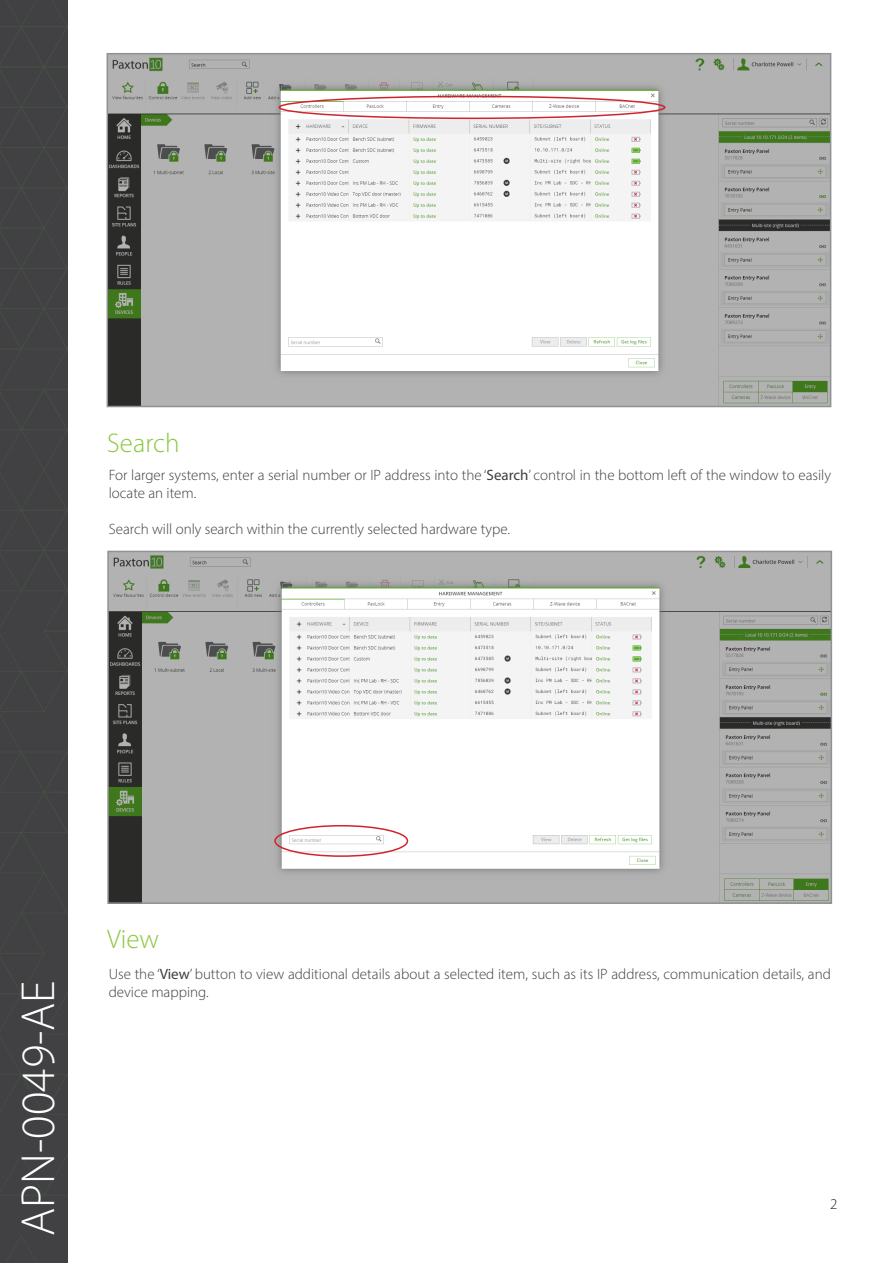
<style>
.page{position:relative;width:893px;height:1263px;background:#fff}
.page>*{position:absolute;margin:0;border:0;box-sizing:border-box;transform-origin:0 0}
.t1{font:300 48px "Myriad Pro";color:#fff}
.t2{font:300 27px "Myriad Pro";color:#8bc63e}
.t3{font:300 15px/18px "Myriad Pro";color:#3e3e3f}
.t4{font:300 15px "Myriad Pro";color:#231f20}
.s1{font-weight:400}
</style>
<div class="page">
<div style="left:0;top:0;width:67px;height:1263px;background:#414042"></div>
<svg style="left:6px;top:1235px;width:31px;height:28px"></svg>
<svg style="left:0;top:0;width:67px;height:1196px"></svg>
<img style="left:110px;top:56px;width:718px;height:348px">
<div style="left:107px;top:53px;width:724px;height:354px;border:2px solid #8f9194"></div>
<img style="left:110px;top:554px;width:719px;height:347px">
<div style="left:107px;top:551px;width:725px;height:353px;border:2px solid #8f9194"></div>
<div style="left:279px;top:96px;width:386px;height:23px;border:2px solid #d1232a;border-radius:50%"></div>
<div style="left:274px;top:825px;width:134px;height:32px;border:2px solid #d1232a;border-radius:50%"></div>
<p class="t2" style="left:107px;top:427px;width:74px">Search</p>
<p class="t3" style="left:109px;top:466px;width:724px">For larger systems, enter a serial number or IP address into the ‘<span class="s1">Search</span>’ control in the bottom left of the window to easily locate an item.</p>
<p class="t3" style="left:109px;top:520px;width:403px">Search will only search within the currently selected hardware type.</p>
<h1 class="t1" style="left:9px;top:1236px;width:257px;rotate:-90deg">APN-0049-AE</h1>
<p class="t2" style="left:107px;top:923px;width:53px">View</p>
<p class="t3" style="left:109px;top:964px;width:724px">Use the ‘<span class="s1">View</span>’ button to view additional details about a selected item, such as its IP address, communication details, and device mapping.</p>
<p class="t4" style="left:830px;top:1195px;width:9px">2</p>
</div>
